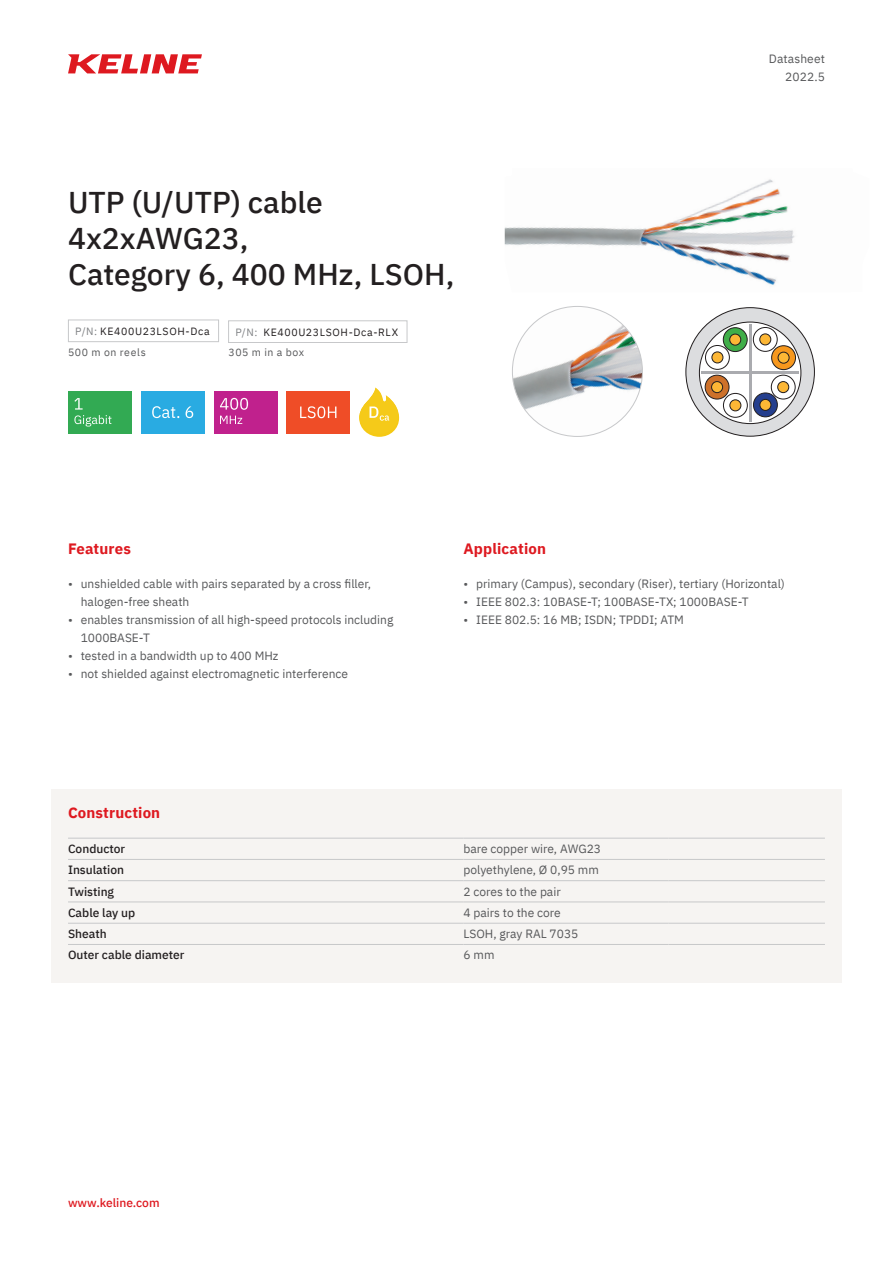
<style>
.page{position:relative;width:893px;height:1263px;background:#fff}
.page>*{position:absolute;margin:0;border:0;box-sizing:border-box;transform-origin:0 0}
.t1{font:500 30px/36px "IBM Plex Sans";color:#231f20}
.t2{font:700 15px "IBM Plex Sans";letter-spacing:.01em;color:#de1920}
.TAB_value{font:12px/18px "IBM Plex Sans";color:#57585a}
.TAB_Category{font:500 12px "IBM Plex Sans";color:#231f20}
.t3{font:500 12px "IBM Plex Sans";color:#de1920}
.Product_Code{font:10.5px "IBM Plex Sans";letter-spacing:.065em;color:#231f20}
.Product_Code-2{font:10.5px "IBM Plex Sans";letter-spacing:.055em;color:#57585a}
.s1{color:#808285}
</style>
<div class="page">
<div style="left:51px;top:789px;width:791px;height:194px;background:#f6f4f2"></div>
<hr style="left:68px;top:838px;width:395px;height:1px;background:#c7c8ca">
<hr style="left:463px;top:838px;width:205px;height:1px;background:#c7c8ca">
<hr style="left:668px;top:838px;width:157px;height:1px;background:#c7c8ca">
<hr style="left:68px;top:859px;width:395px;height:1px;background:#c7c8ca">
<hr style="left:463px;top:859px;width:205px;height:1px;background:#c7c8ca">
<hr style="left:668px;top:859px;width:157px;height:1px;background:#c7c8ca">
<hr style="left:68px;top:880px;width:395px;height:1px;background:#c7c8ca">
<hr style="left:463px;top:880px;width:205px;height:1px;background:#c7c8ca">
<hr style="left:668px;top:880px;width:157px;height:1px;background:#c7c8ca">
<hr style="left:68px;top:901px;width:395px;height:1px;background:#c7c8ca">
<hr style="left:463px;top:901px;width:205px;height:1px;background:#c7c8ca">
<hr style="left:668px;top:901px;width:157px;height:1px;background:#c7c8ca">
<hr style="left:68px;top:923px;width:395px;height:1px;background:#c7c8ca">
<hr style="left:463px;top:923px;width:205px;height:1px;background:#c7c8ca">
<hr style="left:668px;top:923px;width:157px;height:1px;background:#c7c8ca">
<hr style="left:68px;top:944px;width:395px;height:1px;background:#c7c8ca">
<hr style="left:463px;top:944px;width:205px;height:1px;background:#c7c8ca">
<hr style="left:668px;top:944px;width:157px;height:1px;background:#c7c8ca">
<svg style="left:68px;top:54px;width:134px;height:19px"></svg>
<img style="left:505px;top:179px;width:290px;height:106px">
<div style="left:686px;top:308px;width:128px;height:128px;background:#dcdddf;border-radius:50%"></div>
<svg style="left:699px;top:322px;width:102px;height:102px;background:#e2e1e1"></svg>
<svg style="left:753px;top:327px;width:24px;height:24px"></svg>
<div style="left:753px;top:327px;width:24px;height:25px;border:1px solid #231f20;border-radius:50%"></div>
<div style="left:705px;top:375px;width:24px;height:24px;background:#cd712a;border-radius:50%"></div>
<div style="left:705px;top:375px;width:24px;height:24px;border:1px solid #231f20;border-radius:50%"></div>
<svg style="left:705px;top:345px;width:24px;height:24px"></svg>
<div style="left:705px;top:345px;width:25px;height:25px;border:1px solid #231f20;border-radius:50%"></div>
<svg style="left:753px;top:393px;width:24px;height:24px"></svg>
<div style="left:753px;top:393px;width:25px;height:24px;border:1px solid #231f20;border-radius:50%"></div>
<svg style="left:723px;top:328px;width:24px;height:24px"></svg>
<div style="left:723px;top:327px;width:24px;height:25px;border:1px solid #231f20;border-radius:50%"></div>
<svg style="left:771px;top:375px;width:24px;height:24px"></svg>
<div style="left:771px;top:375px;width:24px;height:24px;border:1px solid #231f20;border-radius:50%"></div>
<svg style="left:772px;top:346px;width:23px;height:24px"></svg>
<div style="left:771px;top:345px;width:25px;height:25px;border:1px solid #231f20;border-radius:50%"></div>
<svg style="left:723px;top:393px;width:24px;height:24px"></svg>
<div style="left:723px;top:393px;width:25px;height:24px;border:1px solid #231f20;border-radius:50%"></div>
<div style="left:760px;top:334px;width:11px;height:11px;background:#fdb735;border-radius:50%"></div>
<div style="left:759px;top:334px;width:12px;height:11px;border:1px solid #231f20;border-radius:50%"></div>
<div style="left:712px;top:382px;width:11px;height:11px;background:#fdb735;border-radius:50%"></div>
<div style="left:711px;top:381px;width:12px;height:12px;border:1px solid #231f20;border-radius:50%"></div>
<div style="left:712px;top:352px;width:11px;height:11px;background:#fdb735;border-radius:50%"></div>
<div style="left:712px;top:352px;width:11px;height:11px;border:1px solid #231f20;border-radius:50%"></div>
<div style="left:760px;top:399px;width:11px;height:11px;background:#fdb735;border-radius:50%"></div>
<div style="left:760px;top:399px;width:11px;height:12px;border:1px solid #231f20;border-radius:50%"></div>
<div style="left:730px;top:334px;width:11px;height:11px;background:#fdb735;border-radius:50%"></div>
<div style="left:729px;top:334px;width:12px;height:11px;border:1px solid #231f20;border-radius:50%"></div>
<div style="left:778px;top:382px;width:11px;height:11px;background:#fdb735;border-radius:50%"></div>
<div style="left:777px;top:381px;width:12px;height:12px;border:1px solid #231f20;border-radius:50%"></div>
<div style="left:778px;top:352px;width:11px;height:11px;background:#fdb735;border-radius:50%"></div>
<div style="left:778px;top:352px;width:11px;height:11px;border:1px solid #231f20;border-radius:50%"></div>
<div style="left:730px;top:400px;width:11px;height:11px;background:#fdb735;border-radius:50%"></div>
<div style="left:730px;top:400px;width:11px;height:11px;border:1px solid #231f20;border-radius:50%"></div>
<hr style="left:749px;top:324px;width:2px;height:98px;background:#aaabaf">
<hr style="left:701px;top:371px;width:98px;height:2px;background:#aaabaf">
<div style="left:214px;top:391px;width:63px;height:43px;background:#c0218d"></div>
<svg style="left:220px;top:398px;width:28px;height:12px"></svg>
<svg style="left:220px;top:416px;width:22px;height:8px"></svg>
<svg style="left:359px;top:387px;width:40px;height:50px"></svg>
<div style="left:286px;top:391px;width:64px;height:43px;background:#ef4d27"></div>
<svg style="left:300px;top:406px;width:36px;height:12px"></svg>
<div style="left:68px;top:391px;width:64px;height:43px;background:#32aa53"></div>
<svg style="left:74px;top:398px;width:37px;height:28px"></svg>
<div style="left:141px;top:391px;width:64px;height:42px;background:#29abe2"></div>
<svg style="left:152px;top:406px;width:27px;height:12px"></svg>
<svg style="left:186px;top:406px;width:7px;height:12px"></svg>
<img style="left:512px;top:306px;width:130px;height:130px;border-radius:65px">
<div style="left:228px;top:320px;width:179px;height:23px;border:1px solid #c7c8ca"></div>
<div style="left:68px;top:320px;width:151px;height:22px;border:1px solid #c7c8ca"></div>
<h1 class="t1" style="left:68px;top:182px;width:256px">UTP (U/UTP) cable<br>4x2xAWG23,</h1>
<h1 class="t1" style="left:68px;top:254px;width:388px">Category 6, 400 MHz, LSOH,</h1>
<p class="Product_Code" style="left:75px;top:323px;width:136px"><span class="s1">P/N:</span> KE400U23LSOH-Dca</p>
<p class="Product_Code" style="left:235px;top:324px;width:164px"><span class="s1">P/N:</span> KE400U23LSOH-Dca-RLX</p>
<p class="Product_Code-2" style="left:68px;top:344px;width:79px">500 m on reels</p>
<p class="Product_Code-2" style="left:229px;top:344px;width:77px">305 m in a box</p>
<h3 class="t2" style="left:68px;top:537px;width:64px">Features</h3>
<h3 class="t2" style="left:463px;top:537px;width:84px">Application</h3>
<p class="TAB_value" style="left:769px;top:49px;width:58px">Datasheet</p>
<p class="TAB_value" style="left:785px;top:67px;width:41px">2022.5</p>
<p class="TAB_value" style="left:81px;top:574px;width:292px;text-indent:-13px">• unshielded cable with pairs separated by a cross filler, halogen-free sheath</p>
<p class="TAB_value" style="left:81px;top:610px;width:314px;text-indent:-13px">• enables transmission of all high-speed protocols including<br>1000BASE-T</p>
<p class="TAB_value" style="left:68px;top:646px;width:212px">• tested in a bandwidth up to 400 MHz</p>
<p class="TAB_value" style="left:68px;top:664px;width:282px">• not shielded against electromagnetic interference</p>
<p class="TAB_value" style="left:463px;top:574px;width:323px">• primary (Campus), secondary (Riser), tertiary (Horizontal)</p>
<p class="TAB_value" style="left:463px;top:592px;width:287px">• IEEE 802.3: 10BASE-T; 100BASE-TX; 1000BASE-T</p>
<p class="TAB_value" style="left:463px;top:610px;width:222px">• IEEE 802.5: 16 MB; ISDN; TPDDI; ATM</p>
<h3 class="t2" style="left:68px;top:801px;width:94px">Construction</h3>
<p class="TAB_Category" style="left:68px;top:839px;width:59px">Conductor</p>
<p class="TAB_value" style="left:463px;top:839px;width:139px">bare copper wire, AWG23</p>
<p class="TAB_Category" style="left:68px;top:861px;width:58px">Insulation</p>
<p class="TAB_value" style="left:463px;top:860px;width:137px">polyethylene, Ø 0,95 mm</p>
<p class="TAB_Category" style="left:68px;top:882px;width:48px">Twisting</p>
<p class="TAB_value" style="left:463px;top:881px;width:99px">2 cores to the pair</p>
<p class="TAB_Category" style="left:68px;top:903px;width:69px">Cable lay up</p>
<p class="TAB_value" style="left:463px;top:902px;width:99px">4 pairs to the core</p>
<p class="TAB_Category" style="left:68px;top:924px;width:40px">Sheath</p>
<p class="TAB_value" style="left:463px;top:924px;width:116px">LSOH, gray RAL 7035</p>
<p class="TAB_Category" style="left:68px;top:946px;width:118px">Outer cable diameter</p>
<p class="TAB_value" style="left:463px;top:945px;width:32px">6 mm</p>
<p class="t3" style="left:68px;top:1193px;width:93px">www.keline.com</p>
</div>
